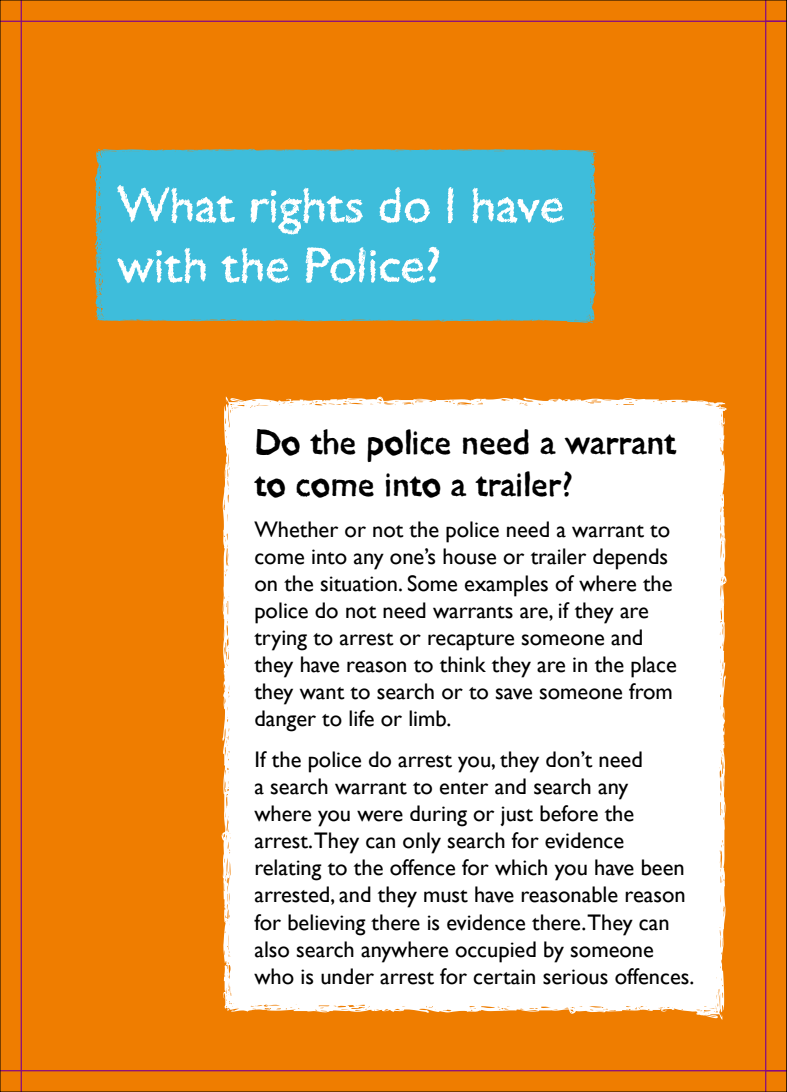
<style>
.page{position:relative;width:787px;height:1092px;background:#fff}
.page>*{position:absolute;margin:0;border:0;box-sizing:border-box;transform-origin:0 0}
.t1{font:50px/60px "SC Alex";color:#fff}
.t2{font:35px/42px "SC Morgan";color:#000}
.t3{font:22.5px/27px "Gill Sans";color:#000}
</style>
<div class="page">
<div style="left:0;top:0;width:786px;height:1091px;background:#ef7d00"></div>
<div style="left:222px;top:396px;width:504px;height:623px;background:#fff"></div>
<div style="left:94px;top:149px;width:503px;height:174px;background:#3ebddb"></div>
<hr style="left:21px;top:0;width:1px;height:1091px;background:#860984">
<hr style="left:0;top:21px;width:787px;height:1px;background:#860984">
<hr style="left:0;top:1069px;width:787px;height:2px;background:#860984">
<svg style="left:765px;top:0;width:22px;height:1091px"></svg>
<h1 class="t1" style="left:117px;top:175px;width:448px">What rights do I have with the Police?</h1>
<h2 class="t2" style="left:254px;top:421px;width:423px">Do the police need a warrant to come into a trailer?</h2>
<p class="t3" style="left:254px;top:515px;width:424px">Whether or not the police need a warrant to come into any one’s house or trailer depends on the situation. Some examples of where the police do not need warrants are, if they are trying to arrest or recapture someone and they have reason to think they are in the place they want to search or to save someone from danger to life or limb.</p>
<p class="t3" style="left:254px;top:746px;width:441px">If the police do arrest you, they don’t need<br>a search warrant to enter and search any<br>where you were during or just before the arrest.They can only search for evidence relating to the offence for which you have been arrested, and they must have reasonable reason for believing there is evidence there.They can also search anywhere occupied by someone who is under arrest for certain serious offences.</p>
</div>
